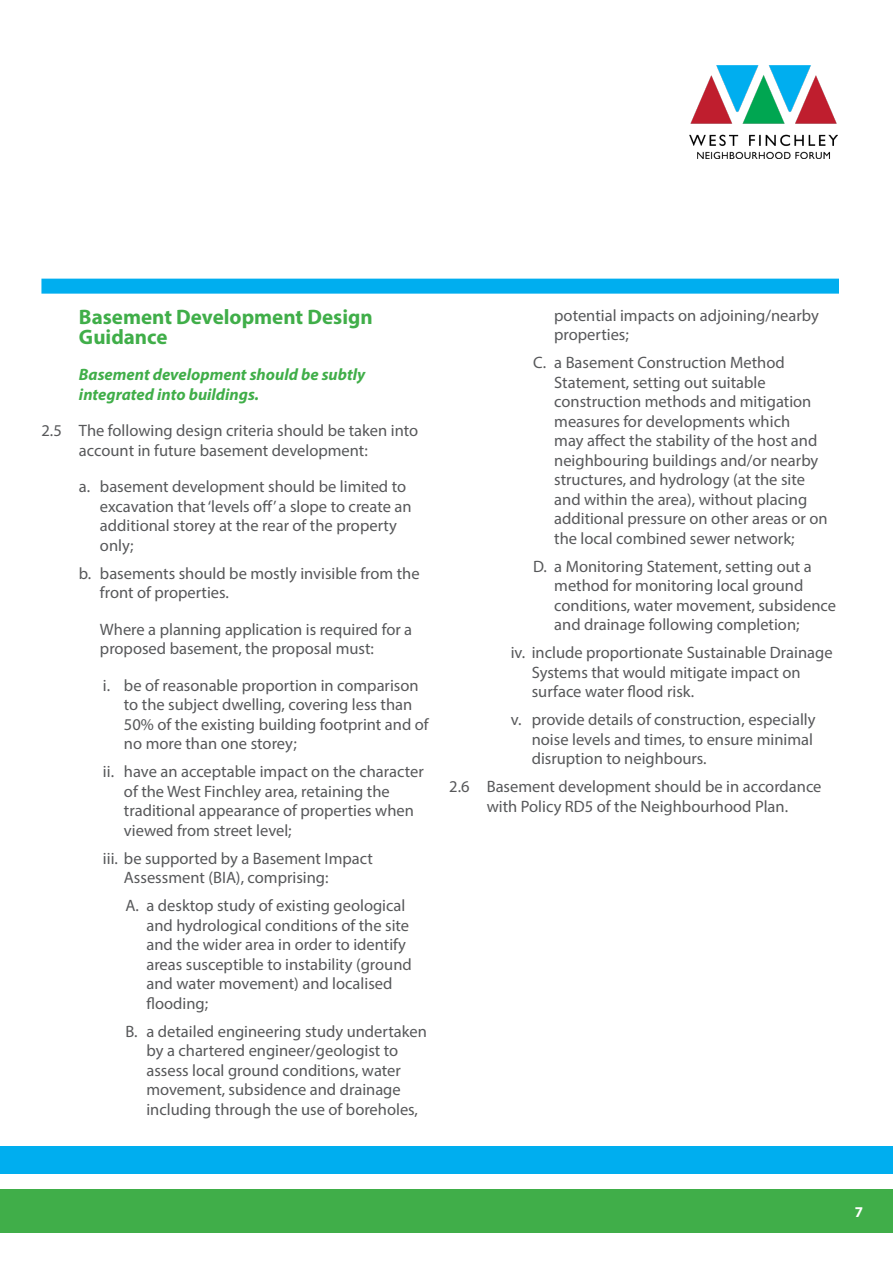
<style>
.page{position:relative;width:893px;height:1263px;background:#fff}
.page>*{position:absolute;margin:0;border:0;box-sizing:border-box;transform-origin:0 0}
.t1{font:700 21px/19.5px "Myriad Pro";color:#40ae49}
.t2{font:16.5px/19.5px "Myriad Pro";color:#57585a}
.t3{font:italic 700 16.5px/19.5px "Myriad Pro";color:#40ae49}
.t4{font:700 15px "Myriad Pro";color:#fff}
</style>
<div class="page">
<div style="left:0;top:1189px;width:893px;height:44px;background:#40ae49"></div>
<div style="left:0;top:1146px;width:893px;height:27px;background:#00aeef"></div>
<div style="left:41px;top:279px;width:798px;height:15px;background:#00aeef"></div>
<img style="left:690px;top:65px;width:147px;height:93px">
<p class="t1" style="left:79px;top:307px;width:295px">Basement Development Design<br>Guidance</p>
<p class="t3" style="left:79px;top:364px;width:288px">Basement development should be subtly integrated into buildings.</p>
<p class="t2" style="left:79px;top:420px;width:341px;text-indent:-37px">2.5 The following design criteria should be taken into account in future basement development:</p>
<p class="t2" style="left:100px;top:477px;width:313px;text-indent:-21px">a. basement development should be limited to excavation that ‘levels off’ a slope to create an additional storey at the rear of the property only;</p>
<p class="t2" style="left:100px;top:563px;width:321px;text-indent:-21px">b. basements should be mostly invisible from the front of properties.</p>
<p class="t2" style="left:100px;top:619px;width:314px">Where a planning application is required for a proposed basement, the proposal must:</p>
<p class="t2" style="left:124px;top:675px;width:306px;text-indent:-21px">i. be of reasonable proportion in comparison to the subject dwelling, covering less than 50% of the existing building footprint and of no more than one storey;</p>
<p class="t2" style="left:124px;top:762px;width:301px;text-indent:-21px">ii. have an acceptable impact on the character of the West Finchley area, retaining the traditional appearance of properties when viewed from street level;</p>
<p class="t2" style="left:124px;top:848px;width:250px;text-indent:-21px">iii. be supported by a Basement Impact<br>Assessment (BIA), comprising:</p>
<p class="t2" style="left:146px;top:896px;width:267px;text-indent:-21px">A. a desktop study of existing geological and hydrological conditions of the site and the wider area in order to identify areas susceptible to instability (ground and water movement) and localised flooding;</p>
<p class="t2" style="left:146px;top:1021px;width:282px;text-indent:-21px">B. a detailed engineering study undertaken by a chartered engineer/geologist to assess local ground conditions, water movement, subsidence and drainage including through the use of boreholes,</p>
<p class="t2" style="left:554px;top:305px;width:266px">potential impacts on adjoining/nearby properties;</p>
<p class="t2" style="left:554px;top:353px;width:275px;text-indent:-21px">C. a Basement Construction Method Statement, setting out suitable construction methods and mitigation measures for developments which<br>may affect the stability of the host and neighbouring buildings and/or nearby structures, and hydrology (at the site and within the area), without placing additional pressure on other areas or on the local combined sewer network;</p>
<p class="t2" style="left:554px;top:556px;width:283px;text-indent:-21px">D. a Monitoring Statement, setting out a method for monitoring local ground conditions, water movement, subsidence and drainage following completion;</p>
<p class="t2" style="left:532px;top:643px;width:302px;text-indent:-21px">iv. include proportionate Sustainable Drainage<br>Systems that would mitigate impact on surface water flood risk.</p>
<p class="t2" style="left:532px;top:710px;width:285px;text-indent:-21px">v. provide details of construction, especially noise levels and times, to ensure minimal disruption to neighbours.</p>
<p class="t2" style="left:449px;top:777px;width:374px;text-align:center">2.6 Basement development should be in accordance with Policy RD5 of the Neighbourhood Plan.</p>
<p class="t4" style="left:855px;top:1202px;width:10px">7</p>
</div>
